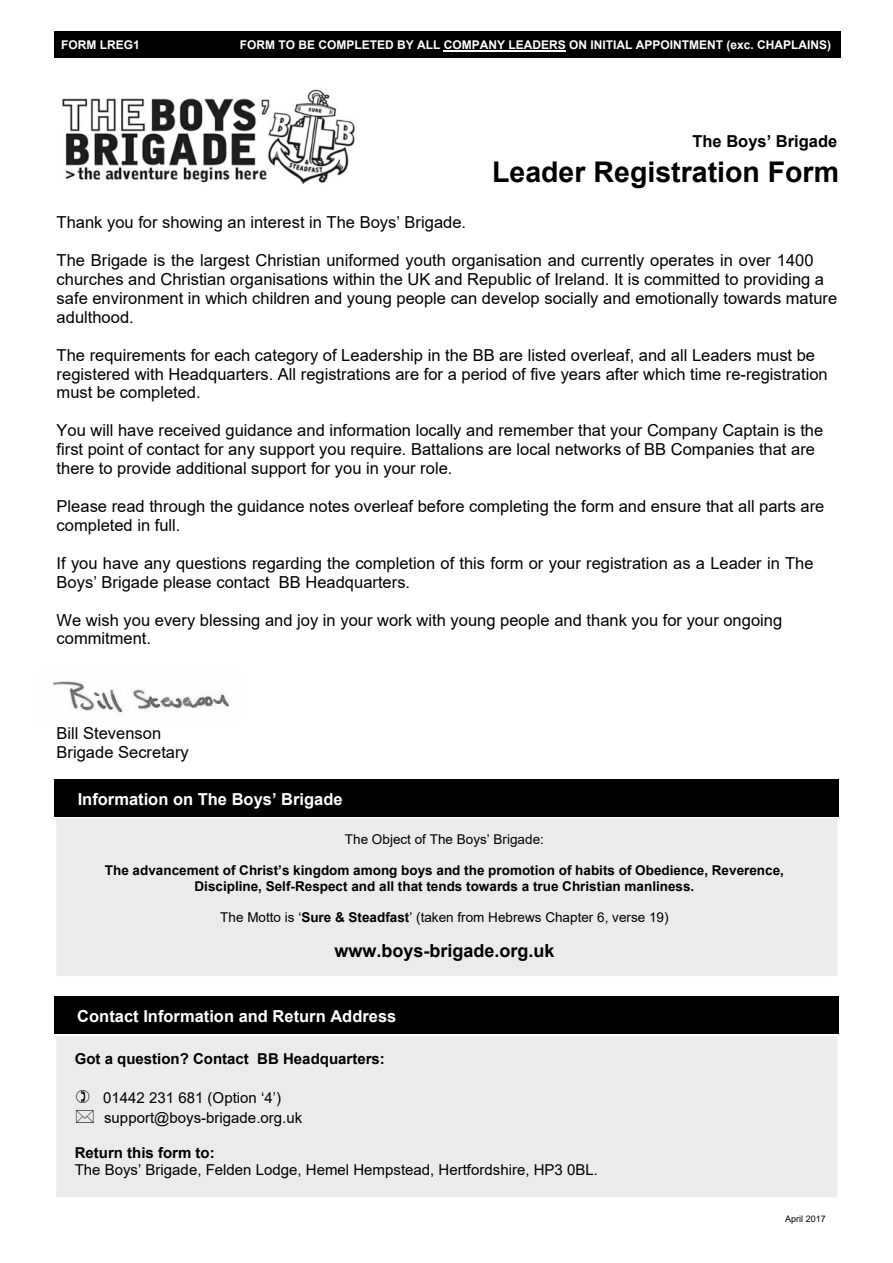
<style>
.page{position:relative;width:893px;height:1263px;background:#fff}
.page>*{position:absolute;margin:0;border:0;box-sizing:border-box;transform-origin:0 0}
.t1{font:700 28.5px "Arial";color:#000}
.t2{font:700 18px "Arial";color:#000}
.t3{font:16.5px/18.9px "Arial";color:#000}
.t4{font:700 16.5px "Arial";color:#fff}
.t5{font:700 16.5px "Arial";color:#000}
.t6{font:15px/20px "Arial";color:#000}
.t7{font:700 15px "Arial";color:#000}
.t8{font:700 13.5px/15.5px "Arial";color:#000;text-align:center}
.t9{font:13.5px "Arial";color:#000}
.t10{font:700 12px "Arial";color:#fff}
.t11{font:9px "Arial";color:#000}
.s1{font-weight:700}
</style>
<div class="page">
<div style="left:54px;top:997px;width:785px;height:37px;background:#000"></div>
<div style="left:56px;top:1036px;width:781px;height:161px;background:#ebebeb"></div>
<div style="left:54px;top:32px;width:787px;height:26px;background:#000"></div>
<hr style="left:444px;top:50px;width:122px;height:1px;background:#fff">
<div style="left:54px;top:780px;width:785px;height:37px;background:#000"></div>
<div style="left:56px;top:818px;width:781px;height:158px;background:#ebebeb"></div>
<img style="left:62px;top:89px;width:293px;height:95px">
<img style="left:52px;top:681px;width:178px;height:32px">
<p class="t10" style="left:61px;top:41px;width:80px">FORM LREG1</p>
<p class="t10" style="left:240px;top:41px;width:593px">FORM TO BE COMPLETED BY ALL COMPANY LEADERS ON INITIAL APPOINTMENT (exc. CHAPLAINS)</p>
<p class="t5" style="left:692px;top:135px;width:146px">The Boys’ Brigade</p>
<h1 class="t1" style="left:492px;top:162px;width:348px">Leader Registration Form</h1>
<p class="t3" style="left:57px;top:214px;width:411px">Thank you for showing an interest in The Boys’ Brigade.</p>
<p class="t3" style="left:57px;top:252px;width:782px">The Brigade is the largest Christian uniformed youth organisation and currently operates in over 1400 churches and Christian organisations within the UK and Republic of Ireland. It is committed to providing a safe environment in which children and young people can develop socially and emotionally towards mature adulthood.</p>
<p class="t3" style="left:57px;top:347px;width:773px">The requirements for each category of Leadership in the BB are listed overleaf, and all Leaders must be registered with Headquarters. All registrations are for a period of five years after which time re-registration must be completed.</p>
<p class="t3" style="left:57px;top:423px;width:768px">You will have received guidance and information locally and remember that your Company Captain is the first point of contact for any support you require. Battalions are local networks of BB Companies that are there to provide additional support for you in your role.</p>
<p class="t3" style="left:57px;top:498px;width:769px">Please read through the guidance notes overleaf before completing the form and ensure that all parts are completed in full.</p>
<p class="t3" style="left:57px;top:555px;width:758px">If you have any questions regarding the completion of this form or your registration as a Leader in The<br>Boys’ Brigade please contact BB Headquarters.</p>
<p class="t3" style="left:57px;top:612px;width:727px">We wish you every blessing and joy in your work with young people and thank you for your ongoing commitment.</p>
<p class="t3" style="left:57px;top:725px;width:134px">Bill Stevenson<br>Brigade Secretary</p>
<p class="t4" style="left:78px;top:793px;width:266px">Information on The Boys’ Brigade</p>
<p class="t9" style="left:345px;top:834px;width:201px">The Object of The Boys’ Brigade:</p>
<p class="t8" style="left:105px;top:864px;width:681px">The advancement of Christ’s kingdom among boys and the promotion of habits of Obedience, Reverence,<br>Discipline, Self-Respect and all that tends towards a true Christian manliness.</p>
<p class="t9" style="left:220px;top:912px;width:450px">The Motto is ‘<span class="s1">Sure &amp; Steadfast</span>’ (taken from Hebrews Chapter 6, verse 19)</p>
<p class="t2" style="left:334px;top:943px;width:222px">www.boys-brigade.org.uk</p>
<p class="t4" style="left:77px;top:1010px;width:321px">Contact Information and Return Address</p>
<p class="t7" style="left:75px;top:1052px;width:312px">Got a question? Contact BB Headquarters:</p>
<p class="t6" style="left:75px;top:1089px;width:229px">✆ 01442 231 681 (Option ‘4’) ✉ support@boys-brigade.org.uk</p>
<p class="t7" style="left:75px;top:1147px;width:141px">Return this form to:</p>
<p class="t6" style="left:75px;top:1161px;width:525px">The Boys’ Brigade, Felden Lodge, Hemel Hempstead, Hertfordshire, HP3 0BL.</p>
<p class="t11" style="left:785px;top:1215px;width:42px">April 2017</p>
</div>
